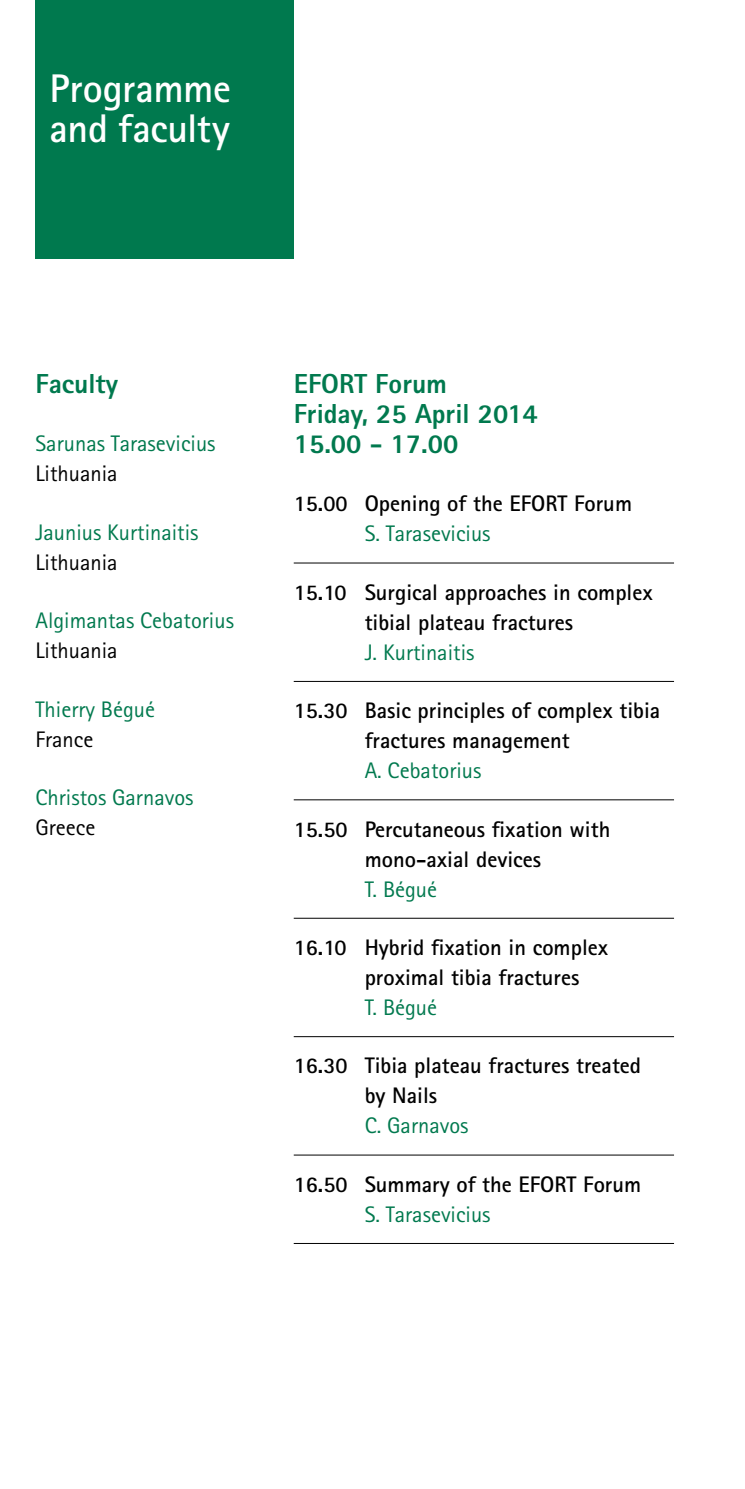
<style>
.page{position:relative;width:745px;height:1489px;background:#fff}
.page>*{position:absolute;margin:0;border:0;box-sizing:border-box;transform-origin:0 0}
.t1{font:700 40px/40px "Rotis Sans Serif Std";letter-spacing:-.005em;color:#fff}
.t2{font:700 40px "Rotis Sans Serif Std";letter-spacing:.03em;color:#fff}
.t3{font:800 27.5px/30px "Rotis Sans Serif Std";color:#00794e}
.t4{font:700 22.5px/30px "Rotis Sans Serif Std";color:#000}
.t5{font:22.5px "Rotis Sans Serif Std";color:#00794e}
.t6{font:22.5px "Rotis Sans Serif Std";color:#000}
.t7{font:22.5px "Rotis Sans Serif Std";letter-spacing:.05em;color:#fff}
</style>
<div class="page">
<div style="left:35px;top:0;width:258px;height:258px;background:#00794e"></div>
<hr style="left:293px;top:562px;width:380px;height:1px;background:#000">
<hr style="left:293px;top:681px;width:380px;height:1px;background:#000">
<hr style="left:293px;top:799px;width:380px;height:1px;background:#000">
<hr style="left:293px;top:917px;width:380px;height:1px;background:#000">
<hr style="left:293px;top:1036px;width:380px;height:1px;background:#000">
<hr style="left:293px;top:1154px;width:380px;height:1px;background:#000">
<hr style="left:293px;top:1242px;width:380px;height:1px;background:#000">
<h1 class="t1" style="left:50px;top:68px;width:183px">Programme and faculty</h1>
<h1 class="t2" style="left:50px;top:63px;width:177px">xxxxxxxxx</h1>
<p class="t7" style="left:50px;top:120px;width:144px">xxxxxxxxxxxxx</p>
<p class="t3" style="left:35px;top:368px;width:84px">Faculty</p>
<p class="t5" style="left:35px;top:430px;width:181px">Sarunas Tarasevicius</p>
<p class="t6" style="left:35px;top:460px;width:84px">Lithuania</p>
<p class="t5" style="left:35px;top:519px;width:164px">Jaunius Kurtinaitis</p>
<p class="t6" style="left:35px;top:549px;width:84px">Lithuania</p>
<p class="t5" style="left:35px;top:607px;width:200px">Algimantas Cebatorius</p>
<p class="t6" style="left:35px;top:637px;width:84px">Lithuania</p>
<p class="t5" style="left:35px;top:695px;width:121px">Thierry Bégué</p>
<p class="t6" style="left:35px;top:725px;width:59px">France</p>
<p class="t5" style="left:35px;top:784px;width:159px">Christos Garnavos</p>
<p class="t6" style="left:35px;top:814px;width:61px">Greece</p>
<p class="t3" style="left:293px;top:368px;width:245px">EFORT Forum<br>Friday, 25 April 2014<br>15.00 - 17.00</p>
<p class="t4" style="left:293px;top:488px;width:339px">15.00 Opening of the EFORT Forum</p>
<p class="t5" style="left:364px;top:520px;width:127px">S. Tarasevicius</p>
<p class="t4" style="left:293px;top:577px;width:360px;text-align:center">15.10 Surgical approaches in complex tibial plateau fractures</p>
<p class="t5" style="left:364px;top:639px;width:111px">J. Kurtinaitis</p>
<p class="t4" style="left:364px;top:695px;width:297px;text-indent:-71px">15.30 Basic principles of complex tibia fractures management</p>
<p class="t5" style="left:364px;top:757px;width:118px">A. Cebatorius</p>
<p class="t4" style="left:293px;top:813px;width:318px;text-align:center">15.50 Percutaneous fixation with mono-axial devices</p>
<p class="t5" style="left:364px;top:875px;width:74px">T. Bégué</p>
<p class="t4" style="left:364px;top:932px;width:245px;text-indent:-71px">16.10 Hybrid fixation in complex proximal tibia fractures</p>
<p class="t5" style="left:364px;top:994px;width:74px">T. Bégué</p>
<p class="t4" style="left:364px;top:1050px;width:278px;text-indent:-71px">16.30 Tibia plateau fractures treated by Nails</p>
<p class="t5" style="left:364px;top:1112px;width:105px">C. Garnavos</p>
<p class="t4" style="left:293px;top:1168px;width:349px">16.50 Summary of the EFORT Forum</p>
<p class="t5" style="left:364px;top:1200px;width:127px">S. Tarasevicius</p>
</div>
